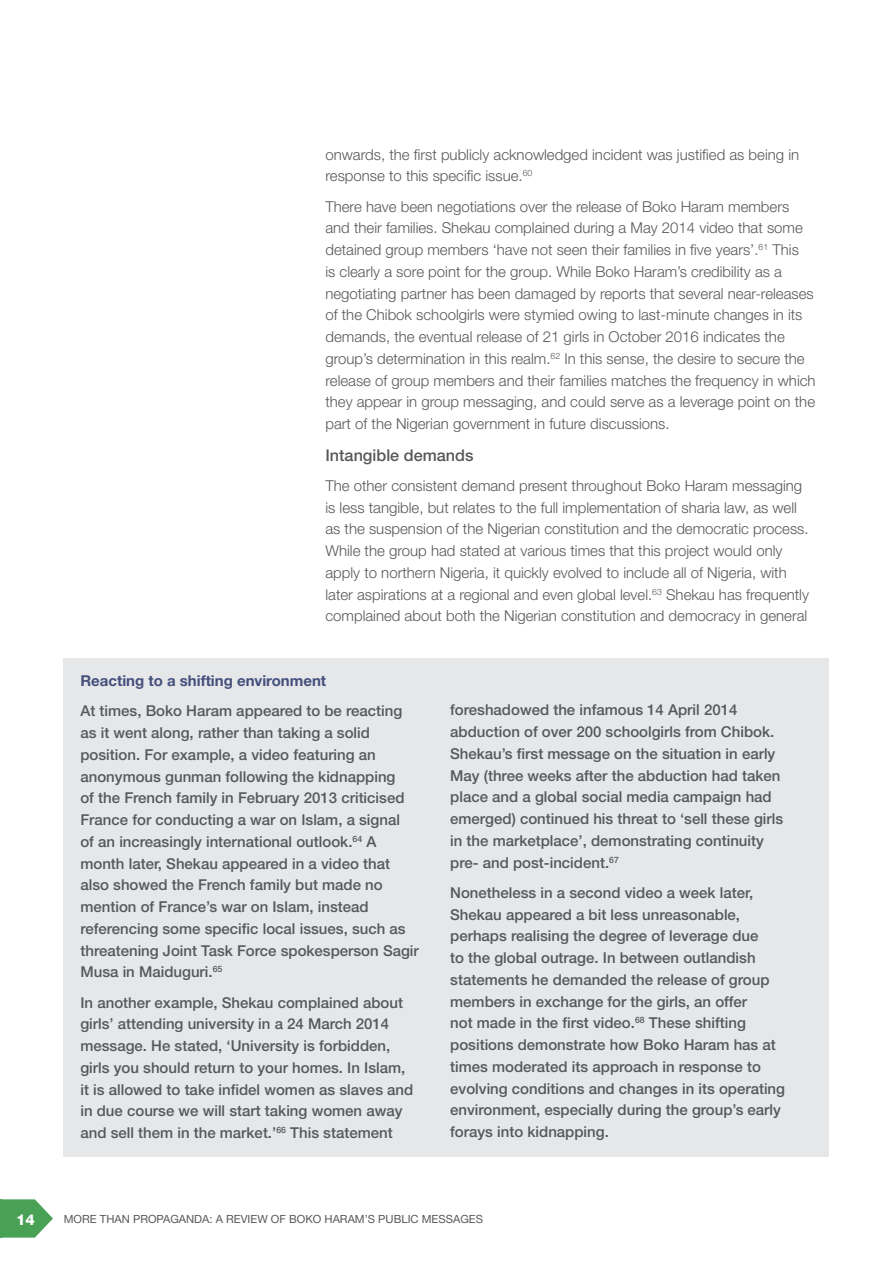
<style>
.page{position:relative;width:893px;height:1263px;background:#fff}
.page>*{position:absolute;margin:0;border:0;box-sizing:border-box;transform-origin:0 0}
.SUBHEAD_LEVEL_2{font:500 16.2px "Helvetica Neue LT Std";color:#57585a}
.BODY{font:500 15px/21.8px "Helvetica Neue LT Std";color:#57585a}
.BODY-2{font:300 15px/21.8px "Helvetica Neue LT Std";color:#57585a}
.BODY-3{font:700 15px "Helvetica Neue LT Std";color:#444f7d}
.t1{font:800 15px "Helvetica Neue LT Std";color:#fff}
.t2{font:11.25px "Helvetica Neue LT Std";color:#57585a}
</style>
<div class="page">
<svg style="left:1px;top:1199px;width:52px;height:38px"></svg>
<hr style="left:0;top:1199px;width:1px;height:38px;background:#48a154">
<div style="left:63px;top:658px;width:765px;height:499px;background:#e6e7e9"></div>
<p class="BODY-2" style="left:325px;top:143px;width:475px">onwards, the first publicly acknowledged incident was justified as being in response to this specific issue.<sup>60</sup></p>
<p class="BODY-2" style="left:325px;top:195px;width:492px">There have been negotiations over the release of Boko Haram members and their families. Shekau complained during a May 2014 video that some detained group members ‘have not seen their families in five years’.<sup>61</sup> This<br>is clearly a sore point for the group. While Boko Haram’s credibility as a negotiating partner has been damaged by reports that several near-releases of the Chibok schoolgirls were stymied owing to last-minute changes in its demands, the eventual release of 21 girls in October 2016 indicates the group’s determination in this realm.<sup>62</sup> In this sense, the desire to secure the release of group members and their families matches the frequency in which they appear in group messaging, and could serve as a leverage point on the part of the Nigerian government in future discussions.</p>
<p class="SUBHEAD_LEVEL_2" style="left:325px;top:445px;width:149px">Intangible demands</p>
<p class="BODY-2" style="left:325px;top:474px;width:485px">The other consistent demand present throughout Boko Haram messaging is less tangible, but relates to the full implementation of sharia law, as well as the suspension of the Nigerian constitution and the democratic process.<br>While the group had stated at various times that this project would only apply to northern Nigeria, it quickly evolved to include all of Nigeria, with later aspirations at a regional and even global level.<sup>63</sup> Shekau has frequently complained about both the Nigerian constitution and democracy in general</p>
<p class="BODY-3" style="left:80px;top:671px;width:247px">Reacting to a shifting environment</p>
<p class="BODY" style="left:80px;top:700px;width:326px">At times, Boko Haram appeared to be reacting as it went along, rather than taking a solid position. For example, a video featuring an anonymous gunman following the kidnapping of the French family in February 2013 criticised France for conducting a war on Islam, a signal</p>
<p class="BODY" style="left:80px;top:830px;width:340px">of an increasingly international outlook.<sup>64</sup> A month later, Shekau appeared in a video that also showed the French family but made no mention of France’s war on Islam, instead referencing some specific local issues, such as threatening Joint Task Force spokesperson Sagir Musa in Maiduguri.<sup>65</sup></p>
<p class="BODY" style="left:80px;top:991px;width:334px">In another example, Shekau complained about girls’ attending university in a 24 March 2014 message. He stated, ‘University is forbidden, girls you should return to your homes. In Islam, it is allowed to take infidel women as slaves and in due course we will start taking women away and sell them in the market.’<sup>66</sup> This statement</p>
<p class="BODY" style="left:450px;top:699px;width:334px">foreshadowed the infamous 14 April 2014 abduction of over 200 schoolgirls from Chibok.<br>Shekau’s first message on the situation in early May (three weeks after the abduction had taken place and a global social media campaign had emerged) continued his threat to ‘sell these girls in the marketplace’, demonstrating continuity pre- and post-incident.<sup>67</sup></p>
<p class="BODY" style="left:450px;top:881px;width:336px">Nonetheless in a second video a week later, Shekau appeared a bit less unreasonable, perhaps realising the degree of leverage due<br>to the global outrage. In between outlandish statements he demanded the release of group members in exchange for the girls, an offer<br>not made in the first video.<sup>68</sup> These shifting positions demonstrate how Boko Haram has at times moderated its approach in response to evolving conditions and changes in its operating environment, especially during the group’s early forays into kidnapping.</p>
<p class="t1" style="left:16px;top:1211px;width:20px">14</p>
<p class="t2" style="left:64px;top:1212px;width:19px">MORE</p>
<p class="t2" style="left:100px;top:1212px;width:9px">THA</p>
<p class="t2" style="left:122px;top:1212px;width:20px">N PROPA</p>
<p class="t2" style="left:170px;top:1212px;width:85px">GANDA: A REVIEW</p>
<p class="t2" style="left:271px;top:1212px;width:71px">OF BO KO HARAM</p>
<p class="t2" style="left:365px;top:1212px;width:66px">’S PUBLIC MESSA</p>
<p class="t2" style="left:460px;top:1212px;width:16px">GES</p>
</div>
